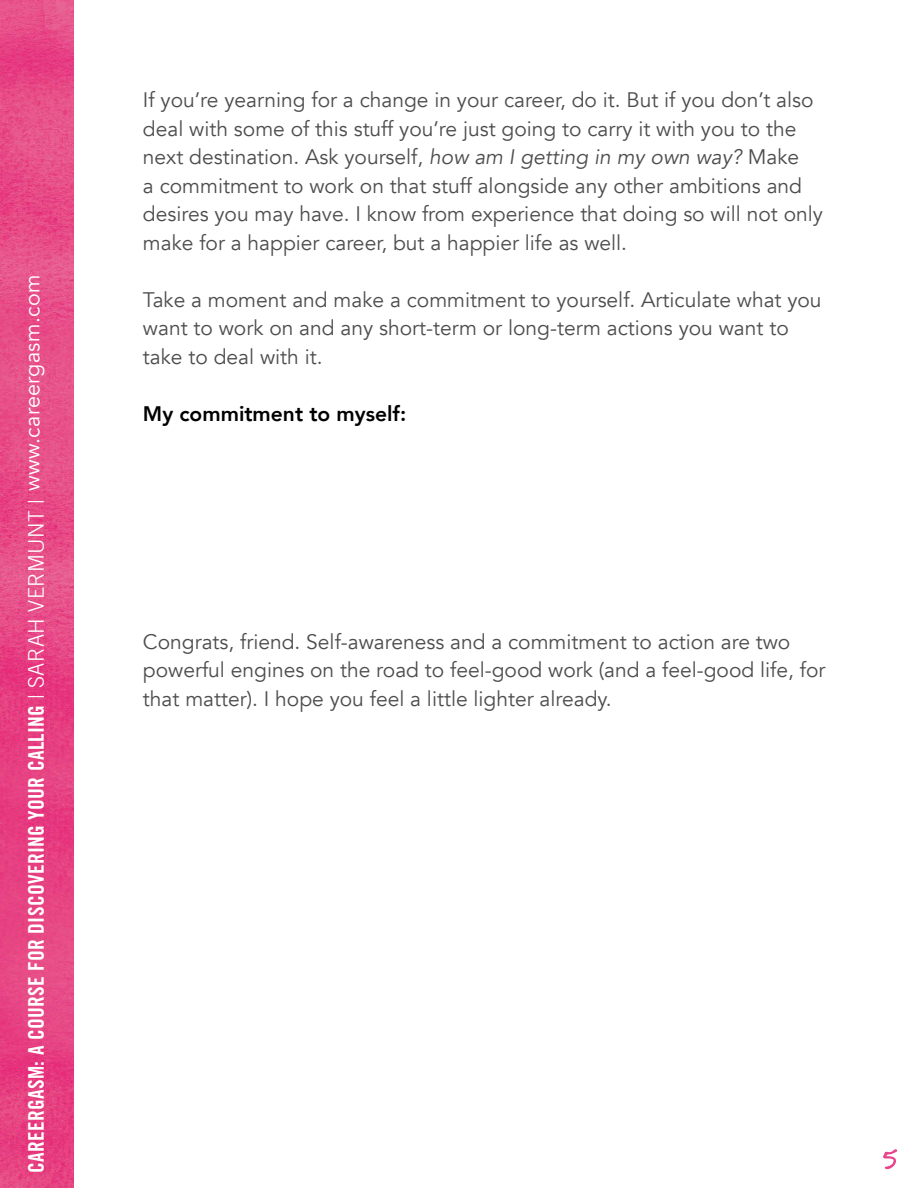
<style>
.page{position:relative;width:918px;height:1188px;background:#fff}
.page>*{position:absolute;margin:0;border:0;box-sizing:border-box;transform-origin:0 0}
.t1{font:27px "Coral";color:#ea3f89}
.t2{font:21.6px "Trade Gothic LT Bold Cond Twenty";letter-spacing:.015em;color:#fff}
.t3{font:21.6px "Avenir";letter-spacing:.015em;color:#fff}
.t4{font:21px/28.5px "Avenir";color:#4d4d4f}
.t5{font:800 21px "Avenir";color:#000}
.s1{font-family:"Trade Gothic LT";font-weight:300}
.s2{font-style:italic}
</style>
<div class="page">
<svg style="left:883px;top:1149px;width:14px;height:20px"></svg>
<img style="left:0;top:0;width:74px;height:1188px">
<p class="t3" style="left:19px;top:490px;width:217px;rotate:-90deg">www.careergasm.com</p>
<p class="t2" style="left:23px;top:1173px;width:676px;rotate:-90deg">CAREERGASM: A COURSE FOR DISCOVERING YOUR CALLING <span class="s1">| SARAH VERMUNT |</span></p>
<p class="t4" style="left:143px;top:86px;width:681px">If you’re yearning for a change in your career, do it. But if you don’t also deal with some of this stuff you’re just going to carry it with you to the next destination. Ask yourself, <span class="s2">how am I getting in my own way?</span> Make<br>a commitment to work on that stuff alongside any other ambitions and desires you may have. I know from experience that doing so will not only make for a happier career, but a happier life as well.</p>
<p class="t4" style="left:143px;top:286px;width:680px">Take a moment and make a commitment to yourself. Articulate what you want to work on and any short-term or long-term actions you want to take to deal with it.</p>
<p class="t5" style="left:143px;top:397px;width:265px">My commitment to myself:</p>
<p class="t4" style="left:143px;top:628px;width:684px">Congrats, friend. Self-awareness and a commitment to action are two powerful engines on the road to feel-good work (and a feel-good life, for that matter). I hope you feel a little lighter already.</p>
<p class="t1" style="left:883px;top:1142px;width:16px">5</p>
</div>
